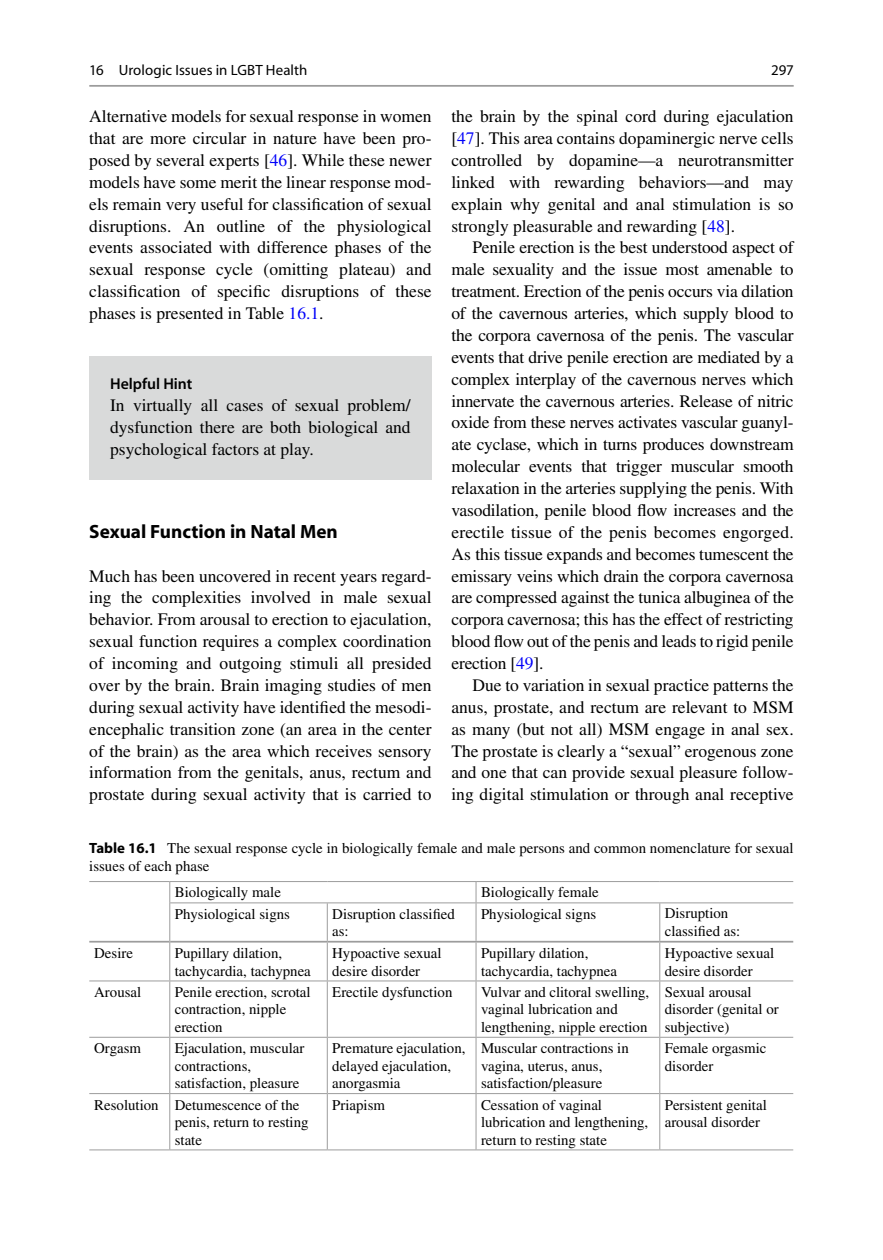
<style>
.page{position:relative;width:883px;height:1260px;background:#fff}
.page>*{position:absolute;margin:0;border:0;box-sizing:border-box;transform-origin:0 0}
.t1{font:700 19.25px "Ncwwlq Myriad";color:#000}
.t2{font:17.5px/21.9px "Klhjsw Times";color:#000;text-align:justify}
.t3{font:600 15.75px "Wkcpsp Myriad";color:#000}
.t4{font:14.88px/17.5px "Klhjsw Times";color:#000}
.t5{font:14.88px "Clhqpm Myriad";letter-spacing:.005em;color:#000}
.s1{color:#0000fa}
.s2{font-family:"Ncwwlq Myriad";font-weight:700}
</style>
<div class="page">
<hr style="left:89px;top:881px;width:81px;height:1px;background:#9c9c9c">
<hr style="left:89px;top:941px;width:80px;height:2px;background:#9c9c9c">
<hr style="left:89px;top:981px;width:81px;height:1px;background:#9c9c9c">
<hr style="left:660px;top:981px;width:133px;height:1px;background:#9c9c9c">
<hr style="left:89px;top:1037px;width:81px;height:1px;background:#9c9c9c">
<hr style="left:660px;top:1037px;width:133px;height:1px;background:#9c9c9c">
<hr style="left:660px;top:1093px;width:133px;height:1px;background:#9c9c9c">
<hr style="left:660px;top:1149px;width:133px;height:1px;background:#9c9c9c">
<hr style="left:89px;top:1093px;width:81px;height:1px;background:#9c9c9c">
<hr style="left:89px;top:1149px;width:81px;height:1px;background:#9c9c9c">
<hr style="left:170px;top:881px;width:157px;height:1px;background:#9c9c9c">
<svg style="left:169px;top:882px;width:1px;height:21px"></svg>
<hr style="left:327px;top:881px;width:149px;height:1px;background:#9c9c9c">
<hr style="left:169px;top:903px;width:1px;height:39px;background:#9c9c9c">
<hr style="left:170px;top:941px;width:157px;height:2px;background:#9c9c9c">
<hr style="left:169px;top:942px;width:1px;height:39px;background:#9c9c9c">
<hr style="left:170px;top:981px;width:157px;height:1px;background:#9c9c9c">
<hr style="left:169px;top:981px;width:1px;height:56px;background:#9c9c9c">
<hr style="left:170px;top:1037px;width:157px;height:1px;background:#9c9c9c">
<hr style="left:169px;top:1038px;width:1px;height:55px;background:#9c9c9c">
<hr style="left:170px;top:1093px;width:157px;height:1px;background:#9c9c9c">
<hr style="left:169px;top:1094px;width:1px;height:55px;background:#9c9c9c">
<hr style="left:170px;top:1149px;width:157px;height:1px;background:#9c9c9c">
<hr style="left:327px;top:903px;width:1px;height:38px;background:#9c9c9c">
<hr style="left:327px;top:941px;width:149px;height:2px;background:#9c9c9c">
<hr style="left:327px;top:943px;width:1px;height:38px;background:#9c9c9c">
<hr style="left:327px;top:981px;width:149px;height:1px;background:#9c9c9c">
<hr style="left:327px;top:981px;width:1px;height:56px;background:#9c9c9c">
<hr style="left:327px;top:1037px;width:149px;height:1px;background:#9c9c9c">
<hr style="left:327px;top:1038px;width:1px;height:55px;background:#9c9c9c">
<hr style="left:327px;top:1093px;width:149px;height:1px;background:#9c9c9c">
<hr style="left:327px;top:1094px;width:1px;height:55px;background:#9c9c9c">
<hr style="left:327px;top:1149px;width:149px;height:1px;background:#9c9c9c">
<hr style="left:476px;top:881px;width:184px;height:1px;background:#9c9c9c">
<svg style="left:476px;top:882px;width:1px;height:20px"></svg>
<hr style="left:660px;top:881px;width:133px;height:1px;background:#9c9c9c">
<hr style="left:476px;top:903px;width:1px;height:38px;background:#9c9c9c">
<hr style="left:476px;top:941px;width:184px;height:2px;background:#9c9c9c">
<hr style="left:476px;top:943px;width:1px;height:38px;background:#9c9c9c">
<hr style="left:659px;top:943px;width:1px;height:38px;background:#9c9c9c">
<hr style="left:476px;top:981px;width:184px;height:1px;background:#9c9c9c">
<hr style="left:476px;top:981px;width:1px;height:56px;background:#9c9c9c">
<hr style="left:659px;top:981px;width:1px;height:56px;background:#9c9c9c">
<hr style="left:476px;top:1037px;width:184px;height:1px;background:#9c9c9c">
<hr style="left:476px;top:1038px;width:1px;height:55px;background:#9c9c9c">
<hr style="left:659px;top:1038px;width:1px;height:55px;background:#9c9c9c">
<hr style="left:476px;top:1093px;width:184px;height:1px;background:#9c9c9c">
<hr style="left:476px;top:1094px;width:1px;height:55px;background:#9c9c9c">
<hr style="left:659px;top:1094px;width:1px;height:55px;background:#9c9c9c">
<hr style="left:476px;top:1149px;width:184px;height:1px;background:#9c9c9c">
<hr style="left:170px;top:902px;width:623px;height:1px;background:#9c9c9c">
<hr style="left:659px;top:903px;width:1px;height:38px;background:#9c9c9c">
<hr style="left:660px;top:941px;width:133px;height:2px;background:#9c9c9c">
<div style="left:89px;top:357px;width:343px;height:123px;background:#d9dada"></div>
<hr style="left:89px;top:85px;width:705px;height:2px;background:#9c9c9c">
<p class="t5" style="left:89px;top:64px;width:220px">16 Urologic Issues in LGBT Health</p>
<p class="t5" style="left:771px;top:64px;width:24px">297</p>
<p class="t2" style="left:89px;top:107px;width:344px">Alternative models for sexual response in women that are more circular in nature have been pro&shy;posed by several experts [ <span class="s1">46</span> ]. While these newer models have some merit the linear response mod&shy;els remain very useful for classification of sexual disruptions. An outline of the physiological events associated with difference phases of the sexual response cycle (omitting plateau) and classification of specific disruptions of these phases is presented in Table <span class="s1">16.1</span> .</p>
<p class="t2" style="left:451px;top:107px;width:344px">the brain by the spinal cord during ejaculation [ <span class="s1">47</span> ]. This area contains dopaminergic nerve cells controlled by dopamine—a neurotransmitter linked with rewarding behaviors—and may explain why genital and anal stimulation is so strongly pleasurable and rewarding [ <span class="s1">48</span> ].</p>
<p class="t2" style="left:451px;top:238px;width:344px;text-indent:21px">Penile erection is the best understood aspect of male sexuality and the issue most amenable to treatment. Erection of the penis occurs via dilation of the cavernous arteries, which supply blood to the corpora cavernosa of the penis. The vascular events that drive penile erection are mediated by a complex interplay of the cavernous nerves which innervate the cavernous arteries. Release of nitric oxide from these nerves activates vascular guanyl&shy;ate cyclase, which in turns produces downstream molecular events that trigger muscular smooth relaxation in the arteries supplying the penis. With vasodilation, penile blood flow increases and the erectile tissue of the penis becomes engorged.<br>As this tissue expands and becomes tumescent the emissary veins which drain the corpora cavernosa are compressed against the tunica albuginea of the corpora cavernosa; this has the effect of restricting blood flow out of the penis and leads to rigid penile erection [ <span class="s1">49</span> ].</p>
<p class="t2" style="left:451px;top:676px;width:344px;text-indent:21px">Due to variation in sexual practice patterns the anus, prostate, and rectum are relevant to MSM as many (but not all) MSM engage in anal sex.<br>The prostate is clearly a “sexual” erogenous zone and one that can provide sexual pleasure follow&shy;ing digital stimulation or through anal receptive</p>
<p class="t4" style="left:89px;top:841px;width:706px"><span class="s2">Table 16.1</span> The sexual response cycle in biologically female and male persons and common nomenclature for sexual issues of each phase</p>
<p class="t4" style="left:175px;top:885px;width:108px">Biologically male</p>
<p class="t4" style="left:481px;top:885px;width:119px">Biologically female</p>
<p class="t4" style="left:175px;top:906px;width:117px">Physiological signs</p>
<p class="t4" style="left:332px;top:906px;width:124px">Disruption classified as:</p>
<p class="t4" style="left:481px;top:906px;width:117px">Physiological signs</p>
<p class="t4" style="left:665px;top:906px;width:77px">Disruption classified as:</p>
<p class="t4" style="left:94px;top:946px;width:40px">Desire</p>
<p class="t4" style="left:175px;top:946px;width:138px">Pupillary dilation, tachycardia, tachypnea</p>
<p class="t4" style="left:332px;top:946px;width:111px">Hypoactive sexual desire disorder</p>
<p class="t4" style="left:481px;top:946px;width:138px">Pupillary dilation, tachycardia, tachypnea</p>
<p class="t4" style="left:665px;top:946px;width:111px">Hypoactive sexual desire disorder</p>
<p class="t4" style="left:94px;top:985px;width:49px">Arousal</p>
<p class="t4" style="left:175px;top:985px;width:137px">Penile erection, scrotal contraction, nipple erection</p>
<p class="t4" style="left:332px;top:985px;width:122px">Erectile dysfunction</p>
<p class="t4" style="left:481px;top:985px;width:170px">Vulvar and clitoral swelling, vaginal lubrication and lengthening, nipple erection</p>
<p class="t4" style="left:665px;top:985px;width:116px">Sexual arousal disorder (genital or subjective)</p>
<p class="t4" style="left:94px;top:1041px;width:48px">Orgasm</p>
<p class="t4" style="left:175px;top:1041px;width:131px">Ejaculation, muscular contractions, satisfaction, pleasure</p>
<p class="t4" style="left:332px;top:1041px;width:135px">Premature ejaculation, delayed ejaculation, anorgasmia</p>
<p class="t4" style="left:481px;top:1041px;width:149px">Muscular contractions in vagina, uterus, anus, satisfaction/pleasure</p>
<p class="t4" style="left:665px;top:1041px;width:103px">Female orgasmic disorder</p>
<p class="t4" style="left:175px;top:1097px;width:135px;text-indent:-81px">Resolution Detumescence of the penis, return to resting state</p>
<p class="t4" style="left:332px;top:1097px;width:54px">Priapism</p>
<p class="t4" style="left:481px;top:1097px;width:169px">Cessation of vaginal lubrication and lengthening, return to resting state</p>
<p class="t4" style="left:665px;top:1097px;width:104px">Persistent genital arousal disorder</p>
<p class="t3" style="left:110px;top:378px;width:84px">Helpful Hint</p>
<p class="t2" style="left:110px;top:396px;width:302px">In virtually all cases of sexual problem/ dysfunction there are both biological and psychological factors at play.</p>
<p class="t1" style="left:89px;top:524px;width:250px">Sexual Function in Natal Men</p>
<p class="t2" style="left:89px;top:566px;width:344px">Much has been uncovered in recent years regard&shy;ing the complexities involved in male sexual behavior. From arousal to erection to ejaculation, sexual function requires a complex coordination of incoming and outgoing stimuli all presided over by the brain. Brain imaging studies of men during sexual activity have identified the mesodi&shy;encephalic transition zone (an area in the center of the brain) as the area which receives sensory information from the genitals, anus, rectum and prostate during sexual activity that is carried to</p>
</div>
